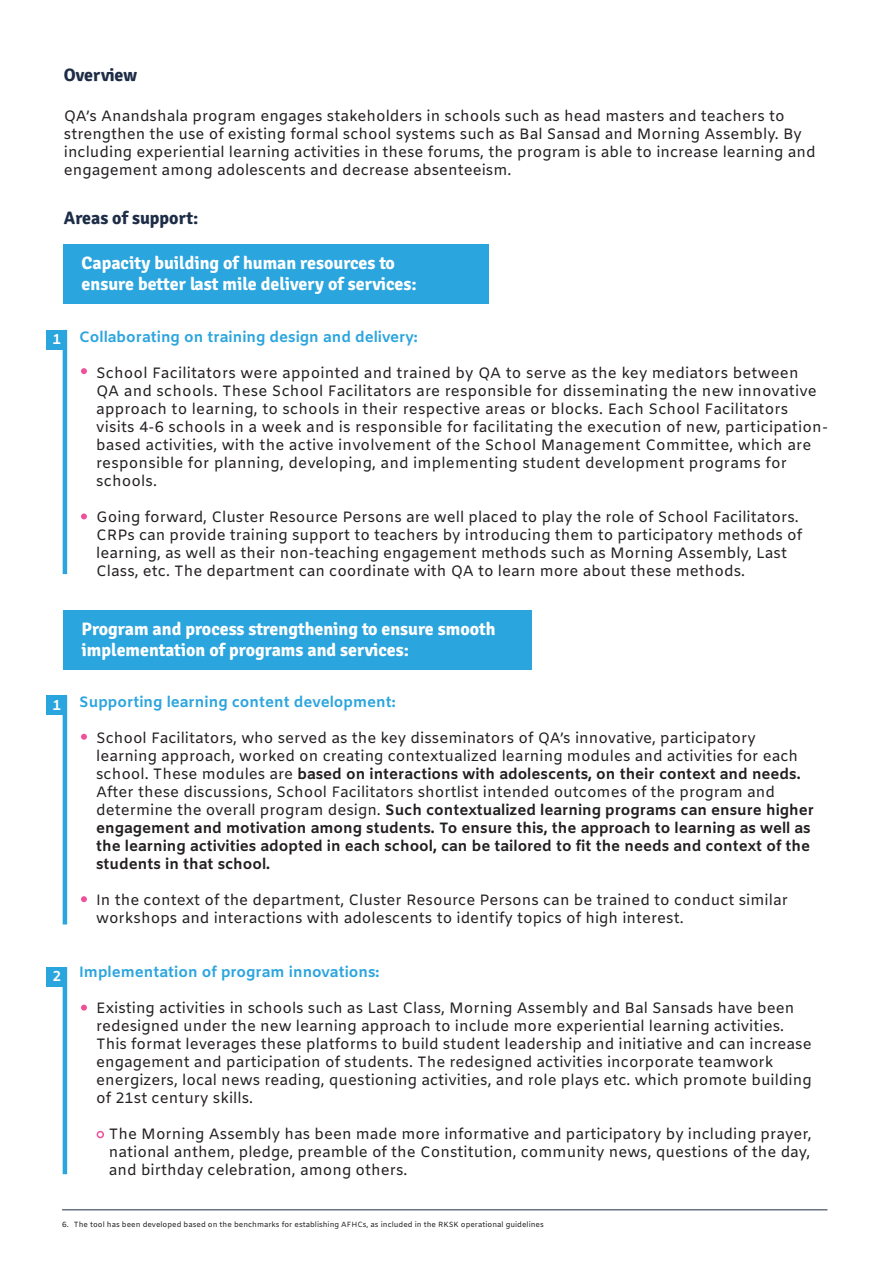
<style>
.page{position:relative;width:893px;height:1263px;background:#fff}
.page>*{position:absolute;margin:0;border:0;box-sizing:border-box;transform-origin:0 0}
.t1{font:700 18px/21px "Signika";color:#fff}
.t2{font:700 18px "Signika";color:#1e2d47}
.t3{font:15px/18px "Amiko";color:#231f20}
.t4{font:700 15px "Amiko";color:#2ba5de}
.t5{font:700 14.4px "Amiko";color:#fff}
.t6{font:7.5px "Amiko";color:#231f20}
.s1{font-weight:700}
</style>
<div class="page">
<div style="left:63px;top:244px;width:426px;height:60px;background:#2ba5de"></div>
<div style="left:47px;top:330px;width:20px;height:19px;background:#2ba5de"></div>
<hr style="left:63px;top:330px;width:4px;height:244px;background:#2ba5de">
<svg style="left:81px;top:368px;width:6px;height:6px"></svg>
<svg style="left:81px;top:513px;width:6px;height:6px"></svg>
<div style="left:63px;top:610px;width:468px;height:60px;background:#2ba5de"></div>
<div style="left:47px;top:695px;width:20px;height:20px;background:#2ba5de"></div>
<div style="left:47px;top:967px;width:20px;height:20px;background:#2ba5de"></div>
<hr style="left:63px;top:695px;width:4px;height:229px;background:#2ba5de">
<hr style="left:63px;top:967px;width:4px;height:207px;background:#2ba5de">
<svg style="left:81px;top:734px;width:6px;height:6px"></svg>
<svg style="left:81px;top:896px;width:6px;height:6px"></svg>
<svg style="left:81px;top:1005px;width:6px;height:5px"></svg>
<div style="left:97px;top:1131px;width:7px;height:7px;border:2px solid #ef5099;border-radius:50%"></div>
<hr style="left:62px;top:1209px;width:765px;height:1px;background:#1e2d47">
<p class="t2" style="left:64px;top:64px;width:75px">Overview</p>
<p class="t3" style="left:64px;top:108px;width:753px">QA’s Anandshala program engages stakeholders in schools such as head masters and teachers to strengthen the use of existing formal school systems such as Bal Sansad and Morning Assembly. By including experiential learning activities in these forums, the program is able to increase learning and engagement among adolescents and decrease absenteeism.</p>
<p class="t2" style="left:64px;top:208px;width:136px">Areas of support:</p>
<p class="t1" style="left:82px;top:253px;width:337px">Capacity building of human resources to ensure better last mile delivery of services:</p>
<p class="t4" style="left:79px;top:328px;width:340px">Collaborating on training design and delivery:</p>
<p class="t3" style="left:96px;top:365px;width:733px">School Facilitators were appointed and trained by QA to serve as the key mediators between<br>QA and schools. These School Facilitators are responsible for disseminating the new innovative approach to learning, to schools in their respective areas or blocks. Each School Facilitators visits 4-6 schools in a week and is responsible for facilitating the execution of new, participation&shy;based activities, with the active involvement of the School Management Committee, which are responsible for planning, developing, and implementing student development programs for schools.</p>
<p class="t3" style="left:96px;top:509px;width:707px">Going forward, Cluster Resource Persons are well placed to play the role of School Facilitators.<br>CRPs can provide training support to teachers by introducing them to participatory methods of learning, as well as their non-teaching engagement methods such as Morning Assembly, Last Class, etc. The department can coordinate with QA to learn more about these methods.</p>
<p class="t5" style="left:53px;top:331px;width:10px">1</p>
<p class="t5" style="left:53px;top:696px;width:10px">1</p>
<p class="t5" style="left:53px;top:968px;width:10px">2</p>
<p class="t1" style="left:82px;top:618px;width:416px">Program and process strengthening to ensure smooth implementation of programs and services:</p>
<p class="t4" style="left:79px;top:693px;width:318px">Supporting learning content development:</p>
<p class="t3" style="left:96px;top:730px;width:719px">School Facilitators, who served as the key disseminators of QA’s innovative, participatory learning approach, worked on creating contextualized learning modules and activities for each school. These modules are <span class="s1">based on interactions with adolescents, on their context and needs.<br></span>After these discussions, School Facilitators shortlist intended outcomes of the program and determine the overall program design. <span class="s1">Such contextualized learning programs can ensure higher engagement and motivation among students. To ensure this, the approach to learning as well as the learning activities adopted in each school, can be tailored to fit the needs and context of the students in that school.</span></p>
<p class="t3" style="left:96px;top:892px;width:693px">In the context of the department, Cluster Resource Persons can be trained to conduct similar workshops and interactions with adolescents to identify topics of high interest.</p>
<p class="t4" style="left:79px;top:963px;width:302px">Implementation of program innovations:</p>
<p class="t3" style="left:96px;top:1000px;width:717px">Existing activities in schools such as Last Class, Morning Assembly and Bal Sansads have been redesigned under the new learning approach to include more experiential learning activities.<br>This format leverages these platforms to build student leadership and initiative and can increase engagement and participation of students. The redesigned activities incorporate teamwork energizers, local news reading, questioning activities, and role plays etc. which promote building of 21st century skills.</p>
<p class="t3" style="left:109px;top:1126px;width:704px;text-align:justify">The Morning Assembly has been made more informative and participatory by including prayer, national anthem, pledge, preamble of the Constitution, community news, questions of the day, and birthday celebration, among others.</p>
<p class="t6" style="left:62px;top:1220px;width:483px">6. The tool has been developed based on the benchmarks for establishing AFHCs, as included in the RKSK operational guidelines</p>
</div>
